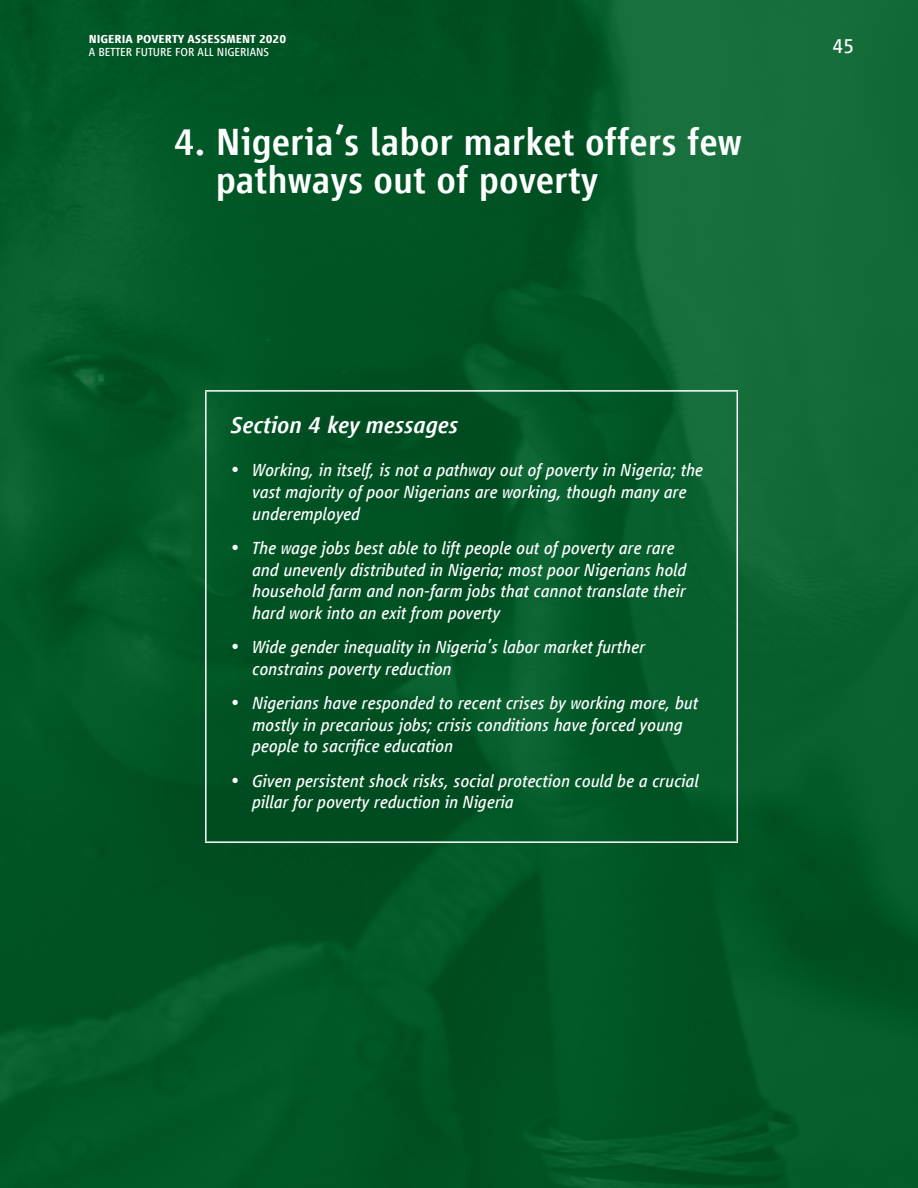
<style>
.page{position:relative;width:918px;height:1188px;background:#fff}
.page>*{position:absolute;margin:0;border:0;box-sizing:border-box;transform-origin:0 0}
.t1{font:500 39px/37.5px "Vialog LT Com";color:#fff}
.t2{font:italic 500 24px "Vialog LT Com";color:#fff}
.t3{font:21px "Vialog LT Com";color:#fff}
.t4{font:italic 18px/21.6px "Vialog LT Com";color:#fff}
.t5{font:700 12px "Vialog LT Com";color:#fff}
.t6{font:12px "Vialog LT Com";color:#fff}
</style>
<div class="page">
<img style="left:0;top:0;width:918px;height:1188px">
<hr style="left:205px;top:390px;width:533px;height:2px;background:#fff">
<hr style="left:205px;top:392px;width:2px;height:449px;background:#fff">
<hr style="left:737px;top:392px;width:1px;height:449px;background:#fff">
<hr style="left:205px;top:841px;width:533px;height:2px;background:#fff">
<svg style="left:233px;top:467px;width:5px;height:5px"></svg>
<svg style="left:233px;top:545px;width:5px;height:5px"></svg>
<svg style="left:233px;top:644px;width:5px;height:5px"></svg>
<svg style="left:233px;top:700px;width:5px;height:5px"></svg>
<svg style="left:233px;top:777px;width:5px;height:6px"></svg>
<p class="t5" style="left:89px;top:32px;width:199px">NIGERIA POVERTY ASSESSMENT 2020</p>
<p class="t6" style="left:89px;top:45px;width:182px">A BETTER FUTURE FOR ALL NIGERIANS</p>
<h1 class="t1" style="left:216px;top:124px;width:528px;text-indent:-42px">4. Nigeria’s labor market offers few pathways out of poverty</h1>
<h2 class="t2" style="left:231px;top:412px;width:229px">Section 4 key messages</h2>
<p class="t4" style="left:253px;top:460px;width:452px">Working, in itself, is not a pathway out of poverty in Nigeria; the vast majority of poor Nigerians are working, though many are underemployed</p>
<p class="t4" style="left:253px;top:537px;width:436px">The wage jobs best able to lift people out of poverty are rare and unevenly distributed in Nigeria; most poor Nigerians hold household farm and non-farm jobs that cannot translate their hard work into an exit from poverty</p>
<p class="t4" style="left:253px;top:636px;width:394px">Wide gender inequality in Nigeria’s labor market further constrains poverty reduction</p>
<p class="t4" style="left:253px;top:692px;width:447px">Nigerians have responded to recent crises by working more, but mostly in precarious jobs; crisis conditions have forced young people to sacrifice education</p>
<p class="t4" style="left:252px;top:770px;width:448px">Given persistent shock risks, social protection could be a crucial pillar for poverty reduction in Nigeria</p>
<p class="t3" style="left:833px;top:34px;width:23px">45</p>
</div>
